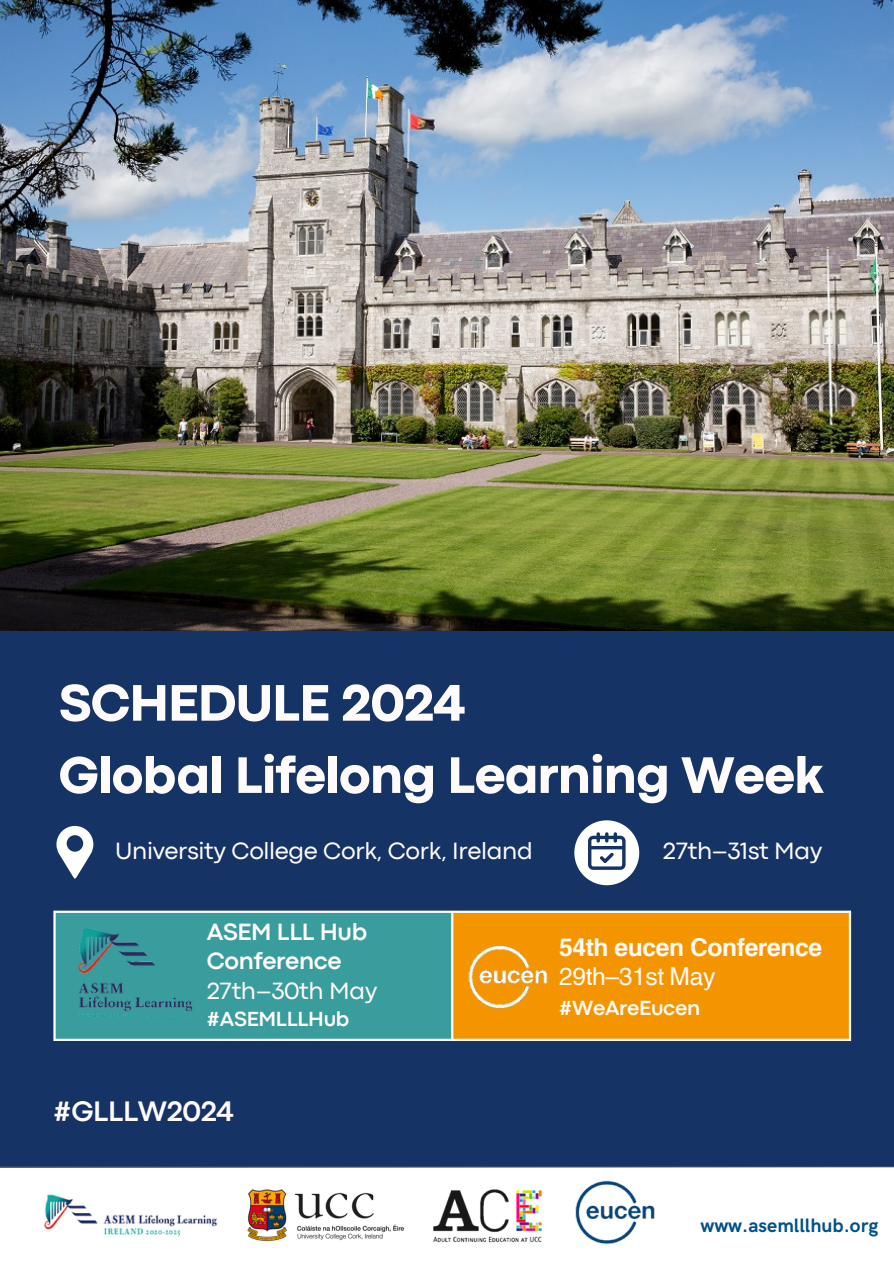
<style>
.page{position:relative;width:894px;height:1264px;background:#fff}
.page>*{position:absolute;margin:0;border:0;box-sizing:border-box;transform-origin:0 0}
.t1{font:800 53.55px "Codec Pro";letter-spacing:-.015em;color:#fffbfa}
.t2{font:700 29.4px "Codec Pro";letter-spacing:-.015em;color:#fffbfa}
.t3{font:24.6px "Codec Pro";letter-spacing:-.015em;color:#fffbfa}
.t4{font:700 24.6px/29.2px "Codec Pro";letter-spacing:-.015em;color:#fffbfa}
.t5{font:700 24.6px/29.2px "Helvetica LT Thai";letter-spacing:-.015em;color:#fffbfa}
.t6{font:700 21.3px "Codec Pro";letter-spacing:-.015em;color:#fffbfa}
.t7{font:700 19.5px "HK Grotesk";color:#015288}
.s1{font-weight:400}
</style>
<div class="page">
<img style="left:44px;top:1194px;width:173px;height:43px">
<img style="left:575px;top:1180px;width:80px;height:65px">
<img style="left:0;top:0;width:893px;height:631px">
<svg style="left:0;top:1166px;width:893px;height:2px;background:#5f6d8e"></svg>
<div style="left:0;top:631px;width:893px;height:535px;background:#163365"></div>
<img style="left:247px;top:1189px;width:158px;height:53px">
<img style="left:433px;top:1189px;width:109px;height:54px">
<div style="left:54px;top:911px;width:398px;height:129px;background:#399c9d"></div>
<div style="left:452px;top:911px;width:398px;height:129px;background:#f49500"></div>
<hr style="left:53px;top:912px;width:3px;height:126px;background:#fff">
<hr style="left:451px;top:912px;width:2px;height:126px;background:#fff">
<hr style="left:848px;top:912px;width:2px;height:126px;background:#fff">
<hr style="left:53px;top:910px;width:797px;height:2px;background:#fff">
<hr style="left:53px;top:1038px;width:797px;height:2px;background:#fff">
<svg style="left:56px;top:826px;width:37px;height:53px"></svg>
<svg style="left:574px;top:820px;width:65px;height:65px"></svg>
<img style="left:468px;top:945px;width:80px;height:64px">
<img style="left:78px;top:928px;width:115px;height:88px">
<p class="t1" style="left:59px;top:684px;width:408px">SCHEDULE 2024</p>
<h4 class="t1" style="left:59px;top:756px;width:766px">Global Lifelong Learning Week</h4>
<p class="t3" style="left:115px;top:841px;width:419px">University College Cork, Cork, Ireland</p>
<h4 class="t3" style="left:662px;top:841px;width:161px">27th–31st May</h4>
<h3 class="t4" style="left:207px;top:919px;width:172px">ASEM LLL Hub<br>Conference<br><span class="s1">27th–30th May</span></h3>
<p class="t6" style="left:207px;top:1011px;width:144px">#ASEMLLLHub</p>
<p class="t2" style="left:53px;top:1100px;width:182px">#GLLLW2024</p>
<p class="t5" style="left:559px;top:932px;width:264px">54th eucen Conference<br><span class="s1">29th–31st May</span></p>
<p class="t6" style="left:559px;top:1000px;width:142px">#WeAreEucen</p>
<p class="t7" style="left:700px;top:1214px;width:179px">www.asemlllhub.org</p>
</div>
